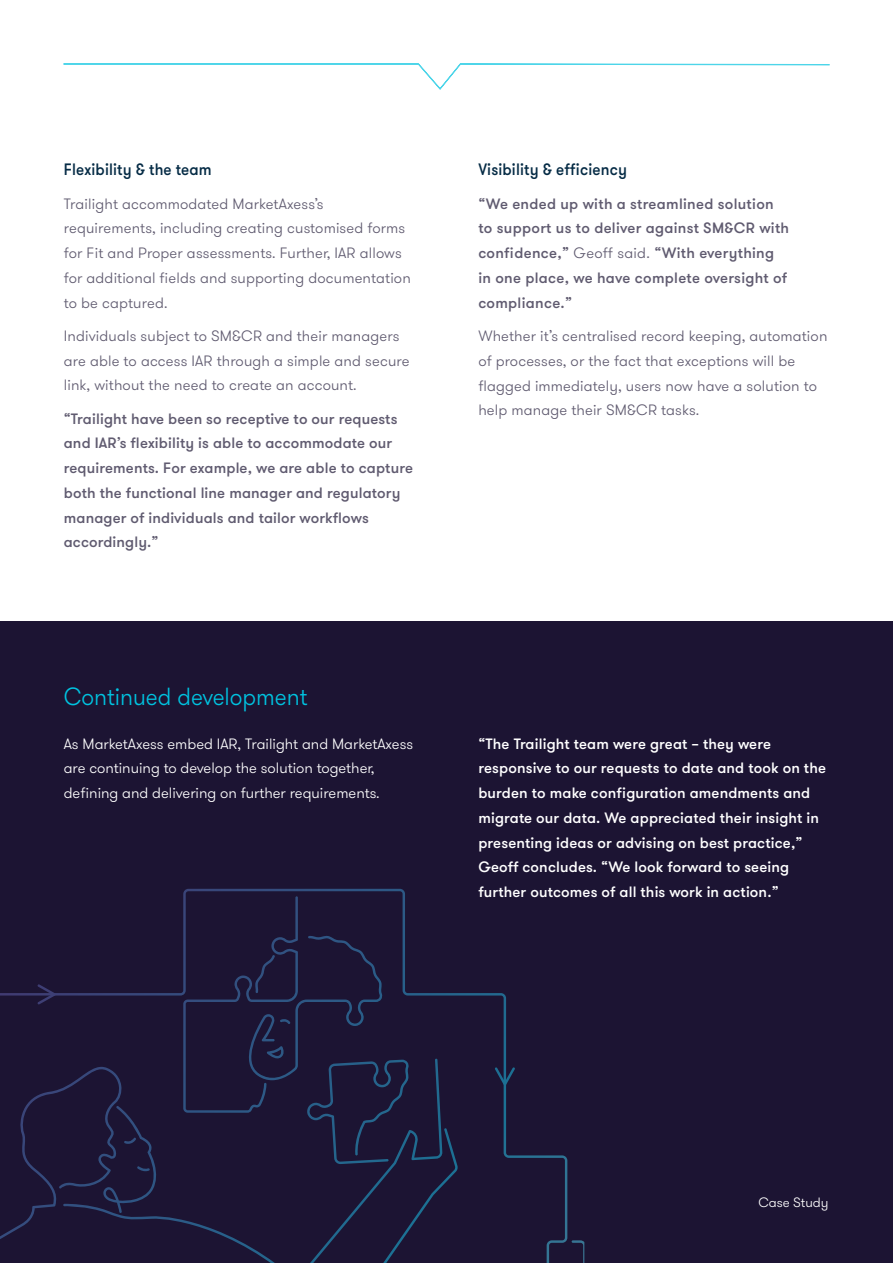
<style>
.page{position:relative;width:893px;height:1263px;background:#fff}
.page>*{position:absolute;margin:0;border:0;box-sizing:border-box;transform-origin:0 0}
.t1{font:300 24.75px "GT Walsheim";color:#00c3e0;scale:.93 1}
.t2{font:500 16.5px "GT Walsheim";letter-spacing:.01em;color:#052b45;scale:.93 1}
.t3{font:300 15px/24.8px "GT Walsheim";letter-spacing:.01em;color:#605b70}
.t4{font:500 15px/24.8px "GT Walsheim";letter-spacing:.01em;color:#605b70}
.t5{font:500 15px/24.8px "GT Walsheim";letter-spacing:.01em;color:#fff}
.t6{font:300 15px/24.8px "GT Walsheim";color:#fff}
.t7{font:300 13.5px "GT Walsheim";color:#fff}
.s1{font-weight:300}
</style>
<div class="page">
<div style="left:0;top:621px;width:893px;height:642px;background:#1c1433"></div>
<svg style="left:63px;top:63px;width:767px;height:27px"></svg>
<svg style="left:183px;top:889px;width:401px;height:374px"></svg>
<svg style="left:0;top:896px;width:458px;height:367px"></svg>
<svg style="left:495px;top:1067px;width:20px;height:18px"></svg>
<p class="t2" style="left:64px;top:159px;width:161px">Flexibility &amp; the team</p>
<p class="t3" style="left:64px;top:191px;width:349px">Trailight accommodated MarketAxess’s requirements, including creating customised forms for Fit and Proper assessments. Further, IAR allows for additional fields and supporting documentation to be captured.</p>
<p class="t3" style="left:64px;top:323px;width:347px">Individuals subject to SM&amp;CR and their managers are able to access IAR through a simple and secure link, without the need to create an account.</p>
<p class="t4" style="left:64px;top:406px;width:351px">“Trailight have been so receptive to our requests and IAR’s flexibility is able to accommodate our requirements. For example, we are able to capture both the functional line manager and regulatory manager of individuals and tailor workflows accordingly.”</p>
<h1 class="t1" style="left:64px;top:681px;width:263px">Continued development</h1>
<p class="t6" style="left:64px;top:731px;width:351px">As MarketAxess embed IAR, Trailight and MarketAxess are continuing to develop the solution together, defining and delivering on further requirements.</p>
<p class="t2" style="left:478px;top:159px;width:161px">Visibility &amp; efficiency</p>
<p class="t4" style="left:478px;top:191px;width:312px">“We ended up with a streamlined solution to support us to deliver against SM&amp;CR with confidence,” <span class="s1">Geoff said.</span> “With everything in one place, we have complete oversight of compliance.”</p>
<p class="t3" style="left:478px;top:324px;width:351px">Whether it’s centralised record keeping, automation of processes, or the fact that exceptions will be flagged immediately, users now have a solution to help manage their SM&amp;CR tasks.</p>
<p class="t5" style="left:478px;top:731px;width:349px">“The Trailight team were great – they were responsive to our requests to date and took on the burden to make configuration amendments and migrate our data. We appreciated their insight in presenting ideas or advising on best practice,” Geoff concludes. “We look forward to seeing further outcomes of all this work in action.”</p>
<p class="t7" style="left:758px;top:1194px;width:72px">Case Study</p>
</div>
